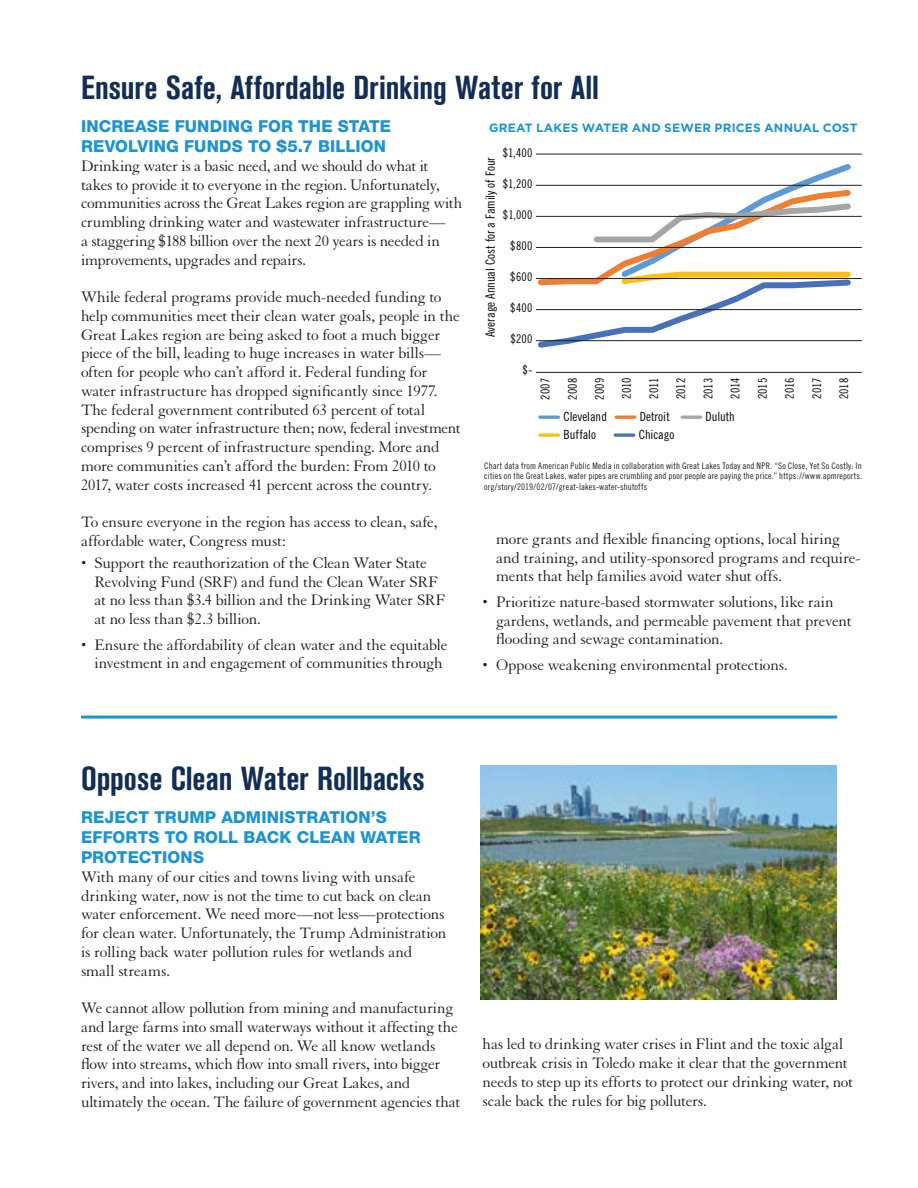
<style>
.page{position:relative;width:918px;height:1188px;background:#fff}
.page>*{position:absolute;margin:0;border:0;box-sizing:border-box;transform-origin:0 0}
.Subheader_1{font:700 condensed 33px "Akzidenz Grotesk BE";color:#122e54}
.Body_1{font:16.5px/18.8px "Granjon";letter-spacing:-.015em;color:#231f20}
.Subheader_2{font:800 16.5px/19.8px "Helvetica Neue LT Std";letter-spacing:.01em;color:#1c94d2}
.t1{font:12.75px "Trade Gothic Cond Eighteen";color:#050504}
.t2{font:12px "Trade Gothic Cond Eighteen";letter-spacing:.005em;color:#050504}
.Subheader_4{font:700 12px "Gotham";letter-spacing:.015em;color:#1c94d2}
.Table{font:9px/10.5px "Trade Gothic Cond Eighteen";letter-spacing:.015em;color:#231f20;text-align:justify}
.s1{font-size:10.8px}
</style>
<div class="page">
<hr style="left:536px;top:372px;width:326px;height:1px;background:#231f20">
<svg style="left:536px;top:164px;width:319px;height:184px"></svg>
<hr style="left:540px;top:416px;width:18px;height:3px;background:#5d9ad3">
<hr style="left:616px;top:416px;width:19px;height:3px;background:#ee7e31">
<hr style="left:682px;top:416px;width:19px;height:3px;background:#a5a5a4">
<svg style="left:540px;top:433px;width:18px;height:4px"></svg>
<svg style="left:615px;top:433px;width:19px;height:4px"></svg>
<hr style="left:536px;top:340px;width:326px;height:1px;background:#231f20">
<hr style="left:536px;top:309px;width:326px;height:1px;background:#231f20">
<hr style="left:536px;top:278px;width:326px;height:1px;background:#231f20">
<hr style="left:536px;top:247px;width:326px;height:1px;background:#231f20">
<hr style="left:536px;top:216px;width:326px;height:1px;background:#231f20">
<hr style="left:536px;top:185px;width:326px;height:1px;background:#231f20">
<hr style="left:536px;top:154px;width:326px;height:1px;background:#231f20">
<hr style="left:81px;top:716px;width:756px;height:3px;background:#1c94d2">
<img style="left:481px;top:765px;width:356px;height:235px">
<p class="Subheader_1" style="left:81px;top:69px;width:520px">Ensure Safe, Affordable Drinking Water for All</p>
<p class="Subheader_2" style="left:81px;top:116px;width:312px">INCREASE FUNDING FOR THE STATE<br>REVOLVING FUNDS TO $5.7 BILLION</p>
<p class="Body_1" style="left:81px;top:157px;width:383px">Drinking water is a basic need, and we should do what it takes to provide it to everyone in the region. Unfortunately, communities across the Great Lakes region are grappling with crumbling drinking water and wastewater infrastructure—<br>a staggering $188 billion over the next 20 years is needed in improvements, upgrades and repairs.</p>
<p class="Body_1" style="left:81px;top:288px;width:381px">While federal programs provide much-needed funding to help communities meet their clean water goals, people in the Great Lakes region are being asked to foot a much bigger piece of the bill, leading to huge increases in water bills— often for people who can’t afford it. Federal funding for water infrastructure has dropped significantly since 1977.<br>The federal government contributed 63 percent of total spending on water infrastructure then; now, federal investment comprises 9 percent of infrastructure spending. More and more communities can’t afford the burden: From 2010 to 2017, water costs increased 41 percent across the country.</p>
<p class="Body_1" style="left:81px;top:513px;width:358px">To ensure everyone in the region has access to clean, safe, affordable water, Congress must:</p>
<p class="Body_1" style="left:94px;top:554px;width:353px;text-indent:-14px"><span class="s1">•</span> Support the reauthorization of the Clean Water State Revolving Fund (SRF) and fund the Clean Water SRF at no less than $3.4 billion and the Drinking Water SRF at no less than $2.3 billion.</p>
<p class="Body_1" style="left:81px;top:636px;width:368px;text-align:center"><span class="s1">•</span> Ensure the affordability of clean water and the equitable investment in and engagement of communities through</p>
<p class="Subheader_4" style="left:489px;top:119px;width:370px">GREAT LAKES WATER AND SEWER PRICES ANNUAL COST</p>
<p class="t2" style="left:503px;top:146px;width:31px">$1,400</p>
<p class="t1" style="left:483px;top:337px;width:182px;rotate:-90deg">Average Annual Cost for a Family of Four</p>
<p class="t2" style="left:503px;top:177px;width:31px">$1,200</p>
<p class="t2" style="left:503px;top:208px;width:31px">$1,000</p>
<p class="t2" style="left:510px;top:239px;width:24px">$800</p>
<p class="t2" style="left:510px;top:270px;width:24px">$600</p>
<p class="t2" style="left:510px;top:301px;width:24px">$400</p>
<p class="t2" style="left:510px;top:332px;width:24px">$200</p>
<p class="t2" style="left:522px;top:363px;width:12px">$-</p>
<p class="t2" style="left:538px;top:400px;width:23px;rotate:-90deg">2007</p>
<p class="t2" style="left:565px;top:400px;width:23px;rotate:-90deg">2008</p>
<p class="t2" style="left:592px;top:400px;width:23px;rotate:-90deg">2009</p>
<p class="t2" style="left:620px;top:399px;width:22px;rotate:-90deg">2010</p>
<p class="t2" style="left:647px;top:399px;width:22px;rotate:-90deg">2011</p>
<p class="t2" style="left:674px;top:399px;width:22px;rotate:-90deg">2012</p>
<p class="t2" style="left:701px;top:399px;width:22px;rotate:-90deg">2013</p>
<p class="t2" style="left:728px;top:399px;width:22px;rotate:-90deg">2014</p>
<p class="t2" style="left:755px;top:399px;width:22px;rotate:-90deg">2015</p>
<p class="t2" style="left:783px;top:399px;width:22px;rotate:-90deg">2016</p>
<p class="t2" style="left:810px;top:399px;width:22px;rotate:-90deg">2017</p>
<p class="t2" style="left:837px;top:399px;width:22px;rotate:-90deg">2018</p>
<p class="t1" style="left:563px;top:409px;width:45px">Cleveland</p>
<p class="t1" style="left:640px;top:409px;width:32px">Detroit</p>
<p class="t1" style="left:706px;top:409px;width:31px">Duluth</p>
<p class="t1" style="left:563px;top:427px;width:34px">Buffalo</p>
<p class="t1" style="left:639px;top:427px;width:37px">Chicago</p>
<p class="Table" style="left:484px;top:460px;width:379px">Chart data from American Public Media in collaboration with Great Lakes Today and NPR. “So Close, Yet So Costly: In cities on the Great Lakes, water pipes are crumbling and poor people are paying the price.” https://www.apmreports. org/story/2019/02/07/great-lakes-water-shutoffs</p>
<p class="Body_1" style="left:496px;top:530px;width:366px">more grants and flexible financing options, local hiring and training, and utility-sponsored programs and require&shy;ments that help families avoid water shut offs.</p>
<p class="Body_1" style="left:496px;top:593px;width:357px;text-indent:-14px"><span class="s1">•</span> Prioritize nature-based stormwater solutions, like rain gardens, wetlands, and permeable pavement that prevent flooding and sewage contamination.</p>
<p class="Body_1" style="left:483px;top:656px;width:307px"><span class="s1">•</span> Oppose weakening environmental protections.</p>
<p class="Subheader_1" style="left:81px;top:760px;width:345px">Oppose Clean Water Rollbacks</p>
<p class="Subheader_2" style="left:81px;top:808px;width:341px">REJECT TRUMP ADMINISTRATION’S<br>EFFORTS TO ROLL BACK CLEAN WATER<br>PROTECTIONS</p>
<p class="Body_1" style="left:81px;top:868px;width:367px">With many of our cities and towns living with unsafe drinking water, now is not the time to cut back on clean water enforcement. We need more—not less—protections for clean water. Unfortunately, the Trump Administration is rolling back water pollution rules for wetlands and small streams.</p>
<p class="Body_1" style="left:81px;top:999px;width:381px">We cannot allow pollution from mining and manufacturing and large farms into small waterways without it affecting the rest of the water we all depend on. We all know wetlands flow into streams, which flow into small rivers, into bigger rivers, and into lakes, including our Great Lakes, and ultimately the ocean. The failure of government agencies that</p>
<p class="Body_1" style="left:483px;top:1035px;width:372px">has led to drinking water crises in Flint and the toxic algal outbreak crisis in Toledo make it clear that the government needs to step up its efforts to protect our drinking water, not scale back the rules for big polluters.</p>
</div>
